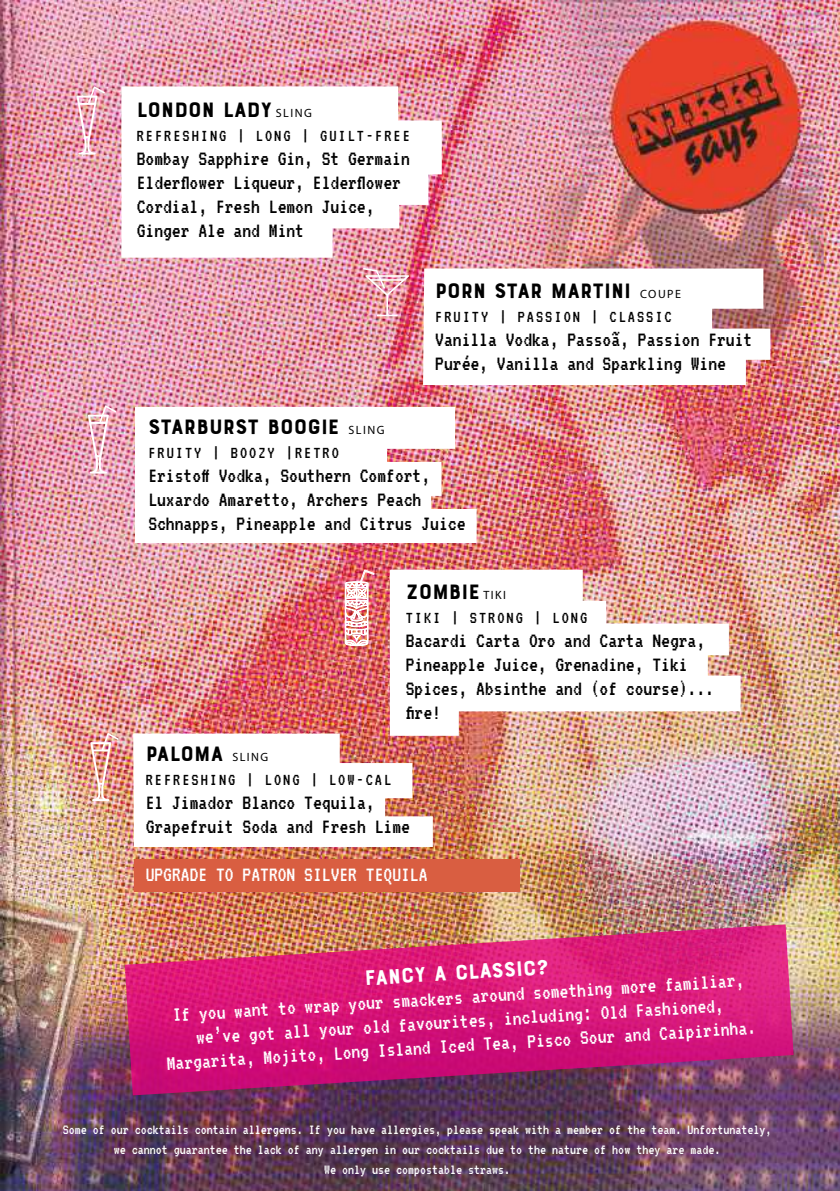
<style>
.page{position:relative;width:840px;height:1191px;background:#fff}
.page>*{position:absolute;margin:0;border:0;box-sizing:border-box;transform-origin:0 0}
.t1{font:22px/24px "VT323";color:#000}
.t2{font:22px/24px "VT323";color:#fff;text-align:center}
.t3{font:22px "Bourton Base";color:#000}
.t4{font:22px "Bourton Base";color:#fff}
.t5{font:18px "VT323";letter-spacing:.11em;color:#000}
.t6{font:15px/20px "VT323";color:#fff;text-align:center}
.s1{font-family:"Myriad Pro";font-size:12px}
</style>
<div class="page">
<img style="left:0;top:0;width:839px;height:1191px">
<img style="left:125px;top:924px;width:668px;height:171px">
<img style="left:76px;top:86px;width:29px;height:69px">
<img style="left:363px;top:268px;width:46px;height:48px">
<svg style="left:121px;top:86px;width:320px;height:172px"></svg>
<svg style="left:423px;top:268px;width:347px;height:117px"></svg>
<img style="left:88px;top:405px;width:28px;height:68px">
<svg style="left:135px;top:407px;width:341px;height:136px"></svg>
<img style="left:344px;top:569px;width:31px;height:79px">
<img style="left:389px;top:569px;width:351px;height:167px">
<img style="left:90px;top:733px;width:29px;height:68px">
<svg style="left:133px;top:733px;width:299px;height:114px"></svg>
<div style="left:134px;top:859px;width:385px;height:33px;background:#d95e41"></div>
<p class="t3" style="left:137px;top:96px;width:177px">LONDON LADY <span class="s1">S L I N G</span></p>
<p class="t5" style="left:137px;top:122px;width:274px">REFRESHING | LONG | GUILT-FREE</p>
<p class="t1" style="left:137px;top:144px;width:274px">Bombay Sapphire Gin, St Germain<br>Elderflower Liqueur, Elderflower<br>Cordial, Fresh Lemon Juice,<br>Ginger Ale and Mint</p>
<p class="t3" style="left:435px;top:277px;width:247px">PORN STAR MARTINI <span class="s1">CO U P E</span></p>
<p class="t5" style="left:435px;top:303px;width:238px">FRUITY | PASSION | CLASSIC</p>
<p class="t1" style="left:435px;top:325px;width:318px">Vanilla Vodka, Passoã, Passion Fruit<br>Purée, Vanilla and Sparkling Wine</p>
<p class="t3" style="left:148px;top:413px;width:237px">STARBURST BOOGIE <span class="s1">S L I N G</span></p>
<p class="t5" style="left:148px;top:439px;width:192px">FRUITY | BOOZY |RETRO</p>
<p class="t1" style="left:148px;top:461px;width:318px">Eristoff Vodka, Southern Comfort,<br>Luxardo Amaretto, Archers Peach<br>Schnapps, Pineapple and Citrus Juice</p>
<p class="t3" style="left:405px;top:578px;width:102px">ZOMBIE <span class="s1">T I K I</span></p>
<p class="t5" style="left:405px;top:604px;width:183px">TIKI | STRONG | LONG</p>
<p class="t1" style="left:405px;top:626px;width:309px">Bacardi Carta Oro and Carta Negra,<br>Pineapple Juice, Grenadine, Tiki<br>Spices, Absinthe and (of course)... fire!</p>
<p class="t3" style="left:146px;top:740px;width:124px">PALOMA <span class="s1">SLING</span></p>
<p class="t5" style="left:146px;top:766px;width:247px">REFRESHING | LONG | LOW-CAL</p>
<p class="t1" style="left:146px;top:788px;width:265px">El Jimador Blanco Tequila,<br>Grapefruit Soda and Fresh Lime</p>
<p class="t2" style="left:146px;top:860px;width:283px">UPGRADE TO PATRON SILVER TEQUILA</p>
<p class="t4" style="left:363px;top:963px;width:186px;rotate:-3deg">FANCY A CLASSIC?</p>
<p class="t2" style="left:163px;top:998px;width:591px;rotate:-3deg">If you want to wrap your smackers around something more familiar, we’ve got all your old favourites, including: Old Fashioned,<br>Margarita, Mojito, Long Island Iced Tea, Pisco Sour and Caipirinha.</p>
<p class="t6" style="left:63px;top:1118px;width:709px">Some of our cocktails contain allergens. If you have allergies, please speak with a member of the team. Unfortunately, we cannot guarantee the lack of any allergen in our cocktails due to the nature of how they are made.<br>We only use compostable straws.</p>
</div>
